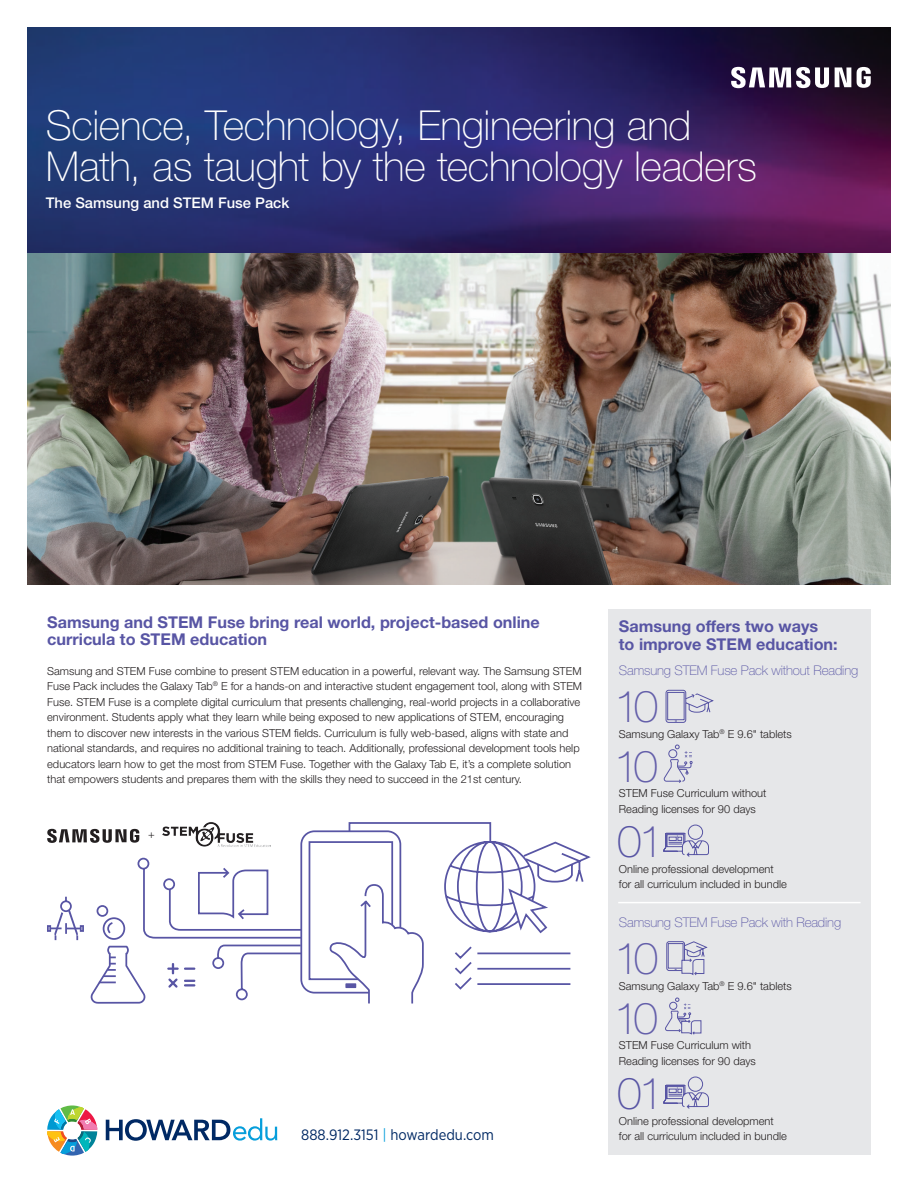
<style>
.page{position:relative;width:918px;height:1188px;background:#fff}
.page>*{position:absolute;margin:0;border:0;box-sizing:border-box;transform-origin:0 0}
.t1{font:100 44.25px "Helvetica Neue";letter-spacing:-.12em;color:#645faa}
.t2{font:100 44.25px "Helvetica Neue";color:#5855a4}
.t3{font:100 41.25px/41.2px "Helvetica Neue";letter-spacing:-.005em;color:#fff}
.t4{font:700 16.2px/17.7px "Helvetica Neue";color:#5855a4}
.t5{font:15px "Gotham Narrow";color:#002964}
.t6{font:500 14.7px "Helvetica Neue";color:#fff}
.t7{font:100 13.35px "Helvetica Neue";letter-spacing:-.01em;color:#5855a4}
.t8{font:300 11.1px/15.5px "Helvetica Neue";color:#231f20}
.s1{color:#069edb}
.s2{color:#645faa}
</style>
<div class="page">
<div style="left:608px;top:609px;width:263px;height:546px;background:#e6e7e9"></div>
<img style="left:27px;top:253px;width:864px;height:332px">
<img style="left:27px;top:27px;width:864px;height:226px">
<svg style="left:835px;top:67px;width:16px;height:20px"></svg>
<svg style="left:731px;top:67px;width:98px;height:21px"></svg>
<svg style="left:857px;top:67px;width:14px;height:21px"></svg>
<svg style="left:666px;top:941px;width:42px;height:35px"></svg>
<svg style="left:665px;top:690px;width:49px;height:33px"></svg>
<svg style="left:663px;top:824px;width:46px;height:33px"></svg>
<svg style="left:663px;top:744px;width:30px;height:39px"></svg>
<svg style="left:665px;top:997px;width:37px;height:38px"></svg>
<svg style="left:663px;top:1076px;width:46px;height:33px"></svg>
<hr style="left:618px;top:902px;width:243px;height:1px;background:#fff">
<svg style="left:92px;top:822px;width:499px;height:182px"></svg>
<svg style="left:47px;top:829px;width:347px;height:172px"></svg>
<svg style="left:443px;top:840px;width:108px;height:95px"></svg>
<svg style="left:106px;top:1118px;width:171px;height:23px"></svg>
<svg style="left:47px;top:1105px;width:50px;height:51px"></svg>
<h2 class="t3" style="left:46px;top:105px;width:713px">Science, Technology, Engineering and<br>Math, as taught by the technology leaders</h2>
<h3 class="t6" style="left:46px;top:194px;width:245px">The Samsung and STEM Fuse Pack</h3>
<h3 class="t4" style="left:47px;top:613px;width:494px">Samsung and STEM Fuse bring real world, project-based online curricula to STEM education</h3>
<p class="t8" style="left:47px;top:663px;width:536px">Samsung and STEM Fuse combine to present STEM education in a powerful, relevant way. The Samsung STEM Fuse Pack includes the Galaxy Tab<sup>®</sup> E for a hands-on and interactive student engagement tool, along with STEM Fuse. STEM Fuse is a complete digital curriculum that presents challenging, real-world projects in a collaborative environment. Students apply what they learn while being exposed to new applications of STEM, encouraging them to discover new interests in the various STEM fields. Curriculum is fully web-based, aligns with state and national standards, and requires no additional training to teach. Additionally, professional development tools help educators learn how to get the most from STEM Fuse. Together with the Galaxy Tab E, it’s a complete solution that empowers students and prepares them with the skills they need to succeed in the 21st century.</p>
<p class="t8" style="left:148px;top:826px;width:8px">+</p>
<h3 class="t5" style="left:301px;top:1125px;width:194px">888.912.3151 <span class="s1">|</span> howardedu.com</h3>
<h3 class="t4" style="left:619px;top:617px;width:220px">Samsung offers two ways to improve STEM education:</h3>
<p class="t7" style="left:619px;top:662px;width:241px">Samsung STEM Fuse Pack without Reading</p>
<h1 class="t1" style="left:615px;top:681px;width:45px">10</h1>
<p class="t8" style="left:619px;top:726px;width:174px">Samsung Galaxy Tab<sup>®</sup> E 9.6" tablets</p>
<h1 class="t1" style="left:614px;top:741px;width:45px">10</h1>
<p class="t8" style="left:619px;top:785px;width:149px">STEM Fuse Curriculum without<br>Reading licenses for 90 days</p>
<h1 class="t2" style="left:617px;top:816px;width:48px">0<span class="s2">1</span></h1>
<p class="t8" style="left:619px;top:861px;width:169px">Online professional development for all curriculum included in bundle</p>
<p class="t7" style="left:619px;top:915px;width:224px">Samsung STEM Fuse Pack with Reading</p>
<h1 class="t1" style="left:615px;top:933px;width:45px">10</h1>
<p class="t8" style="left:619px;top:978px;width:174px">Samsung Galaxy Tab<sup>®</sup> E 9.6" tablets</p>
<h1 class="t1" style="left:614px;top:993px;width:45px">10</h1>
<p class="t8" style="left:619px;top:1038px;width:138px">STEM Fuse Curriculum with<br>Reading licenses for 90 days</p>
<h1 class="t2" style="left:617px;top:1068px;width:48px">0<span class="s2">1</span></h1>
<p class="t8" style="left:619px;top:1113px;width:169px">Online professional development for all curriculum included in bundle</p>
</div>
